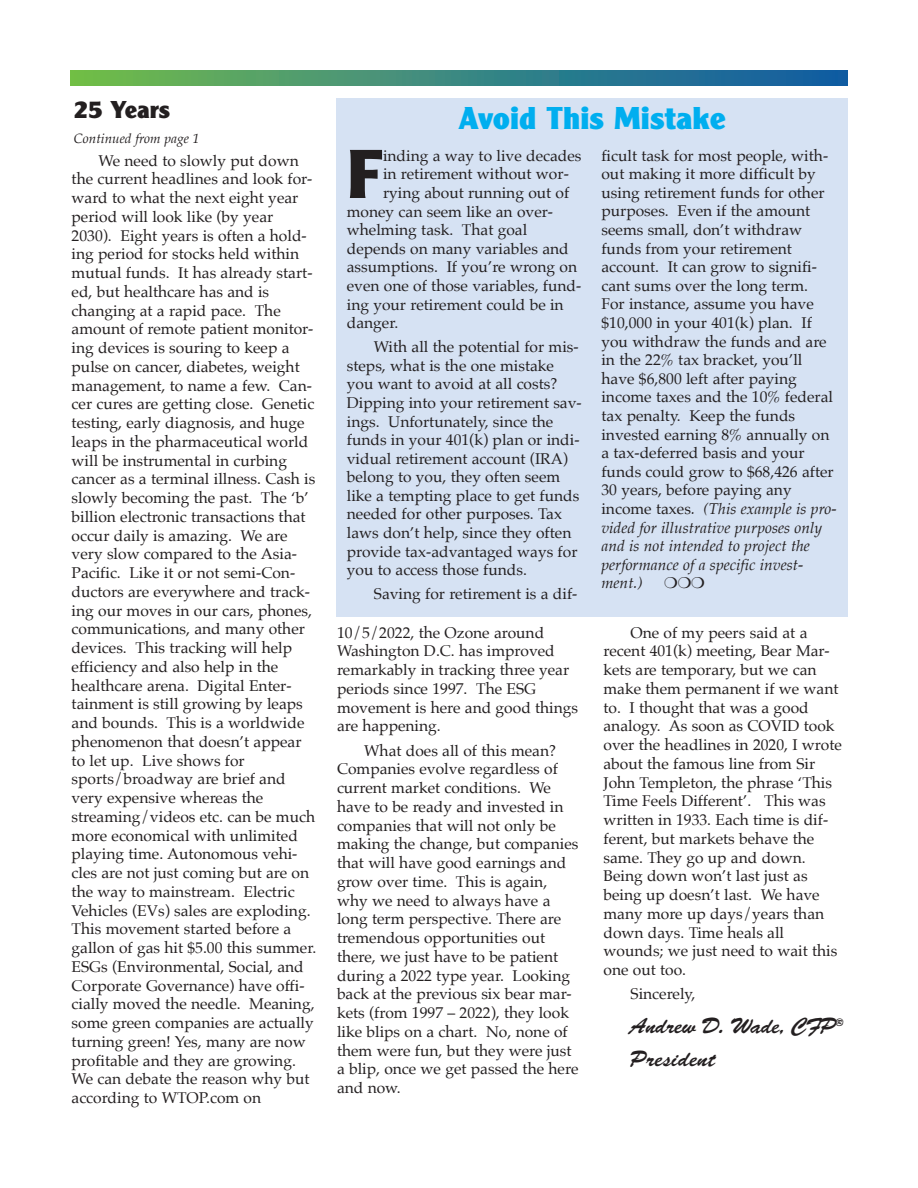
<style>
.page{position:relative;width:918px;height:1188px;background:#fff}
.page>*{position:absolute;margin:0;border:0;box-sizing:border-box;transform-origin:0 0}
.t1{font:72.15px "Clearface Gothic Extra Bold DTC";color:#231f20}
.t2{font:33px "Clearface Gothic Extra Bold DTC";color:#00aeef}
.t3{font:25.5px "Clearface Gothic Extra Bold DTC";color:#231f20}
.t4{font:22.5px/32.4px "Brush Script DTC";letter-spacing:-.015em;color:#231f20}
.t5{font:15.6px/18.8px "Palatino";color:#231f20}
.t6{font:italic 13.5px "Palatino";color:#231f20}
.s1{font-style:italic}
</style>
<div class="page">
<div style="left:70px;top:70px;width:778px;height:16px;background:linear-gradient(to right,#70bb4f,#0b59aa)"></div>
<div style="left:336px;top:99px;width:511px;height:518px;background:#d6e2f3"></div>
<h3 class="t3" style="left:74px;top:101px;width:98px">25 Years</h3>
<p class="t6" style="left:74px;top:132px;width:127px">Continued from page 1</p>
<p class="t5" style="left:72px;top:152px;width:246px;text-indent:27px">We need to slowly put down the current headlines and look for&shy;ward to what the next eight year period will look like (by year<br>2030). Eight years is often a hold&shy;ing period for stocks held within mutual funds. It has already start&shy;ed, but healthcare has and is changing at a rapid pace. The amount of remote patient monitor&shy;ing devices is souring to keep a pulse on cancer, diabetes, weight management, to name a few. Can&shy;cer cures are getting close. Genetic testing, early diagnosis, and huge leaps in the pharmaceutical world will be instrumental in curbing cancer as a terminal illness. Cash is slowly becoming the past. The ‘b’ billion electronic transactions that occur daily is amazing. We are very slow compared to the Asia-<br>Pacific. Like it or not semi-Con&shy;ductors are everywhere and track&shy;ing our moves in our cars, phones, communications, and many other devices. This tracking will help efficiency and also help in the healthcare arena. Digital Enter&shy;tainment is still growing by leaps and bounds. This is a worldwide phenomenon that doesn’t appear to let up. Live shows for sports/broadway are brief and very expensive whereas the streaming/videos etc. can be much more economical with unlimited playing time. Autonomous vehi&shy;cles are not just coming but are on the way to mainstream. Electric<br>Vehicles (EVs) sales are exploding.<br>This movement started before a gallon of gas hit $5.00 this summer.<br>ESGs (Environmental, Social, and<br>Corporate Governance) have offi&shy;cially moved the needle. Meaning, some green companies are actually turning green! Yes, many are now profitable and they are growing.<br>We can debate the reason why but according to WTOP.com on</p>
<h2 class="t2" style="left:459px;top:106px;width:269px">Avoid This Mistake</h2>
<h1 class="t1" style="left:347px;top:148px;width:38px">F</h1>
<p class="t5" style="left:383px;top:147px;width:200px">inding a way to live decades</p>
<p class="t5" style="left:383px;top:166px;width:187px">in retirement without wor-</p>
<p class="t5" style="left:383px;top:184px;width:188px">rying about running out of</p>
<p class="t5" style="left:347px;top:203px;width:208px">money can seem like an over-</p>
<p class="t5" style="left:347px;top:222px;width:182px">whelming task. That goal</p>
<p class="t5" style="left:347px;top:240px;width:223px">depends on many variables and</p>
<p class="t5" style="left:347px;top:259px;width:232px">assumptions. If you’re wrong on</p>
<p class="t5" style="left:347px;top:277px;width:236px">even one of those variables, fund-</p>
<p class="t5" style="left:347px;top:296px;width:218px">ing your retirement could be in</p>
<p class="t5" style="left:347px;top:315px;width:53px">danger.</p>
<p class="t5" style="left:347px;top:339px;width:236px;text-indent:27px">With all the potential for mis&shy;steps, what is the one mistake you want to avoid at all costs?<br>Dipping into your retirement sav&shy;ings. Unfortunately, since the funds in your 401(k) plan or indi&shy;vidual retirement account (IRA) belong to you, they often seem like a tempting place to get funds needed for other purposes. Tax laws don’t help, since they often provide tax-advantaged ways for you to access those funds.</p>
<p class="t5" style="left:374px;top:586px;width:205px">Saving for retirement is a dif-</p>
<p class="t5" style="left:337px;top:624px;width:243px">10/5/2022, the Ozone around<br>Washington D.C. has improved remarkably in tracking three year periods since 1997. The ESG movement is here and good things are happening.</p>
<p class="t5" style="left:337px;top:742px;width:243px;text-indent:27px">What does all of this mean?<br>Companies evolve regardless of current market conditions. We have to be ready and invested in companies that will not only be making the change, but companies that will have good earnings and grow over time. This is again, why we need to always have a long term perspective. There are tremendous opportunities out there, we just have to be patient during a 2022 type year. Looking back at the previous six bear mar&shy;kets (from 1997 – 2022), they look like blips on a chart. No, none of them were fun, but they were just a blip, once we get passed the here and now.</p>
<p class="t5" style="left:601px;top:147px;width:237px">ficult task for most people, with&shy;out making it more difficult by using retirement funds for other purposes. Even if the amount seems small, don’t withdraw funds from your retirement account. It can grow to signifi&shy;cant sums over the long term.<br>For instance, assume you have $10,000 in your 401(k) plan. If you withdraw the funds and are in the 22% tax bracket, you’ll have $6,800 left after paying income taxes and the 10% federal tax penalty. Keep the funds invested earning 8% annually on a tax-deferred basis and your funds could grow to $68,426 after<br>30 years, before paying any income taxes<span class="s1">. (This example is pro&shy;vided for illustrative purposes only and is not intended to project the performance of a specific invest&shy;ment.)</span></p>
<p class="t5" style="left:603px;top:624px;width:240px;text-indent:27px">One of my peers said at a recent 401(k) meeting, Bear Mar&shy;kets are temporary, but we can make them permanent if we want to. I thought that was a good analogy. As soon as COVID took over the headlines in 2020, I wrote about the famous line from Sir<br>John Templeton, the phrase ‘This<br>Time Feels Different’. This was written in 1933. Each time is dif&shy;ferent, but markets behave the same. They go up and down.<br>Being down won’t last just as being up doesn’t last. We have many more up days/years than down days. Time heals all wounds; we just need to wait this one out too.</p>
<p class="t5" style="left:631px;top:986px;width:66px">Sincerely,</p>
<h3 class="t4" style="left:631px;top:1009px;width:214px">Andrew D. Wade, CFP<sup>®<br></sup>President</h3>
</div>
